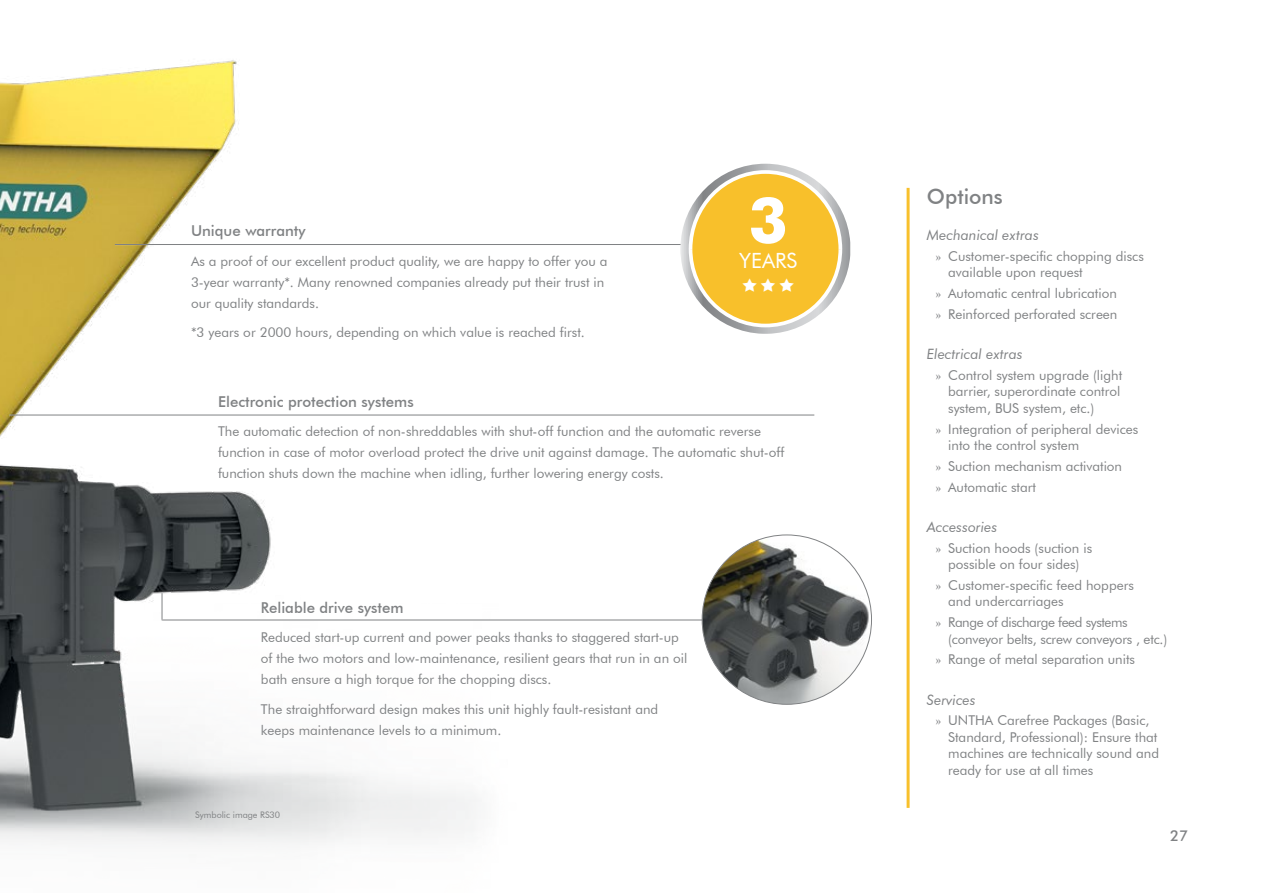
<style>
.page{position:relative;width:1263px;height:893px;background:#fff}
.page>*{position:absolute;margin:0;border:0;box-sizing:border-box;transform-origin:0 0}
.t1{font:700 63.15px "Futura BT";color:#fff}
.t2{font:500 21px "Futura BT";color:#808284}
.t3{font:21px "Futura BT";color:#fff}
.t4{font:500 15px "Futura BT";color:#808284}
.t5{font:italic 14.25px "Futura BT";color:#808284}
.t6{font:13.5px/16.5px "Futura BT";color:#808284}
.t7{font:9px "Futura BT";color:#808284}
.s1{font-family:"Minion Pro"}
</style>
<div class="page">
<img style="left:0;top:60px;width:477px;height:785px">
<hr style="left:9px;top:414px;width:806px;height:3px;background:#fff;opacity:.4">
<hr style="left:10px;top:415px;width:804px;height:1px;background:#808284">
<hr style="left:114px;top:243px;width:591px;height:3px;background:#fff">
<hr style="left:115px;top:244px;width:590px;height:1px;background:#808284">
<hr style="left:161px;top:619px;width:632px;height:3px;background:#fff;opacity:.4">
<hr style="left:162px;top:620px;width:630px;height:1px;background:#808284">
<hr style="left:906px;top:188px;width:3px;height:620px;background:#f8c02b">
<hr style="left:161px;top:592px;width:3px;height:29px;background:#fff;opacity:.4">
<svg style="left:162px;top:593px;width:1px;height:27px"></svg>
<svg style="left:680px;top:164px;width:170px;height:170px"></svg>
<img style="left:702px;top:535px;width:169px;height:169px;border-radius:85px">
<svg style="left:687px;top:168px;width:157px;height:161px"></svg>
<p class="t4" style="left:191px;top:222px;width:116px">Unique warranty</p>
<p class="t6" style="left:191px;top:250px;width:418px;line-height:21px">As a proof of our excellent product quality, we are happy to offer you a<br>3-year warranty*. Many renowned companies already put their trust in our quality standards.</p>
<p class="t6" style="left:191px;top:324px;width:395px">*3 years or 2000 hours, depending on which value is reached first.</p>
<h1 class="t1" style="left:748px;top:182px;width:41px">3</h1>
<h2 class="t3" style="left:739px;top:248px;width:60px">YEARS</h2>
<p class="t4" style="left:218px;top:392px;width:197px">Electronic protection systems</p>
<p class="t6" style="left:218px;top:421px;width:568px;line-height:21px">The automatic detection of non-shreddables with shut-off function and the automatic reverse function in case of motor overload protect the drive unit against damage. The automatic shut-off function shuts down the machine when idling, further lowering energy costs.</p>
<p class="t4" style="left:261px;top:598px;width:144px">Reliable drive system</p>
<p class="t6" style="left:261px;top:627px;width:428px;line-height:21px">Reduced start-up current and power peaks thanks to staggered start-up of the two motors and low-maintenance, resilient gears that run in an oil bath ensure a high torque for the chopping discs.</p>
<p class="t6" style="left:261px;top:698px;width:399px;line-height:21px">The straightforward design makes this unit highly fault-resistant and keeps maintenance levels to a minimum.</p>
<p class="t7" style="left:195px;top:809px;width:86px">Symbolic image RS30</p>
<h2 class="t2" style="left:927px;top:184px;width:77px">Options</h2>
<p class="t5" style="left:927px;top:226px;width:113px">Mechanical extras</p>
<p class="t6" style="left:948px;top:248px;width:197px;text-indent:-13px"><span class="s1">»</span> Customer-specific chopping discs available upon request</p>
<p class="t6" style="left:935px;top:283px;width:183px;line-height:20.7px"><span class="s1">»</span> Automatic central lubrication <span class="s1">»</span> Reinforced perforated screen</p>
<p class="t5" style="left:927px;top:345px;width:97px">Electrical extras</p>
<p class="t6" style="left:948px;top:367px;width:175px;text-indent:-13px"><span class="s1">»</span> Control system upgrade (light barrier, superordinate control system, BUS system, etc.)</p>
<p class="t6" style="left:948px;top:420px;width:192px;text-indent:-13px"><span class="s1">»</span> Integration of peripheral devices into the control system</p>
<p class="t6" style="left:935px;top:456px;width:188px;line-height:20.7px"><span class="s1">»</span> Suction mechanism activation <span class="s1">»</span> Automatic start</p>
<p class="t5" style="left:927px;top:518px;width:72px">Accessories</p>
<p class="t6" style="left:935px;top:539px;width:158px;text-align:center"><span class="s1">»</span> Suction hoods (suction is possible on four sides)</p>
<p class="t6" style="left:948px;top:577px;width:187px;text-indent:-13px"><span class="s1">»</span> Customer-specific feed hoppers and undercarriages</p>
<p class="t6" style="left:948px;top:614px;width:220px;text-indent:-13px"><span class="s1">»</span> Range of discharge feed systems (conveyor belts, screw conveyors , etc.)</p>
<p class="t6" style="left:935px;top:651px;width:201px"><span class="s1">»</span> Range of metal separation units</p>
<p class="t5" style="left:927px;top:691px;width:50px">Services</p>
<p class="t6" style="left:948px;top:712px;width:212px;text-indent:-13px"><span class="s1">»</span> UNTHA Carefree Packages (Basic, Standard, Professional): Ensure that machines are technically sound and ready for use at all times</p>
<p class="t4" style="left:1170px;top:826px;width:20px">27</p>
</div>
